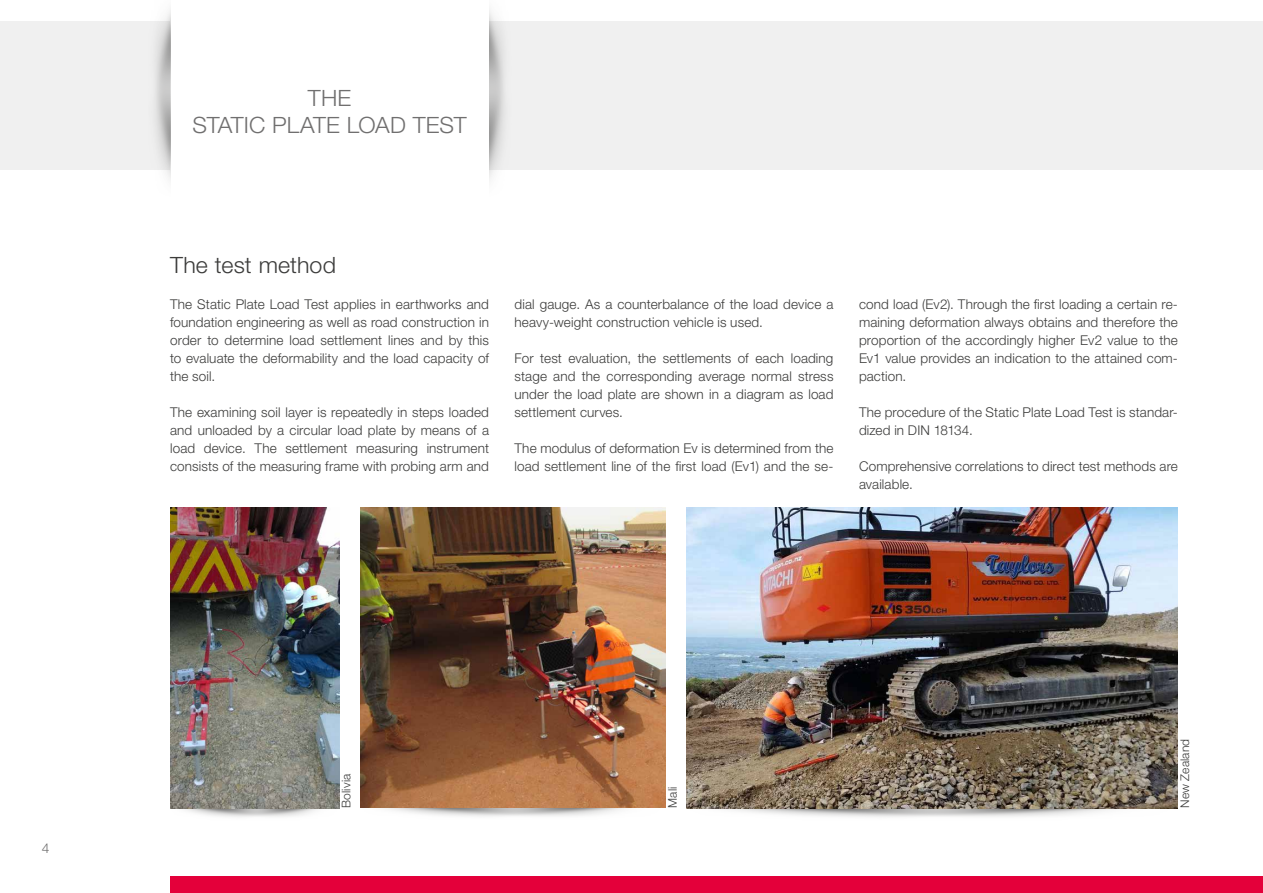
<style>
.page{position:relative;width:1263px;height:893px;background:#fff}
.page>*{position:absolute;margin:0;border:0;box-sizing:border-box;transform-origin:0 0}
.t1{font:300 22.5px/27px "Helvetica Neue LT Std";letter-spacing:-.01em;color:#706f6f;text-align:center}
.t2{font:300 22.5px "Helvetica Neue LT Std";letter-spacing:.005em;color:#3c3c3b}
.t3{font:300 13.5px/18px "Helvetica Neue LT Std";letter-spacing:.01em;color:#3c3c3b;text-align:justify}
.t4{font:300 13.5px "Helvetica Neue LT Std";color:#706f6f}
.t5{font:300 12px "Helvetica Neue LT Std";letter-spacing:.015em;color:#3c3c3b}
</style>
<div class="page">
<div style="left:0;top:21px;width:1263px;height:149px;background:#f0f0f0"></div>
<div style="left:170px;top:876px;width:1093px;height:17px;background:#e4003a"></div>
<div style="left:170px;top:0;width:319px;height:198px;background:#fff"></div>
<img style="left:155px;top:11px;width:15px;height:167px">
<img style="left:489px;top:9px;width:16px;height:171px">
<img style="left:686px;top:507px;width:492px;height:310px">
<img style="left:361px;top:507px;width:305px;height:310px">
<img style="left:170px;top:507px;width:169px;height:310px">
<p class="t4" style="left:42px;top:840px;width:9px">4</p>
<h1 class="t1" style="left:192px;top:84px;width:276px">THE<br>STATIC PLATE LOAD TEST</h1>
<h1 class="t2" style="left:170px;top:251px;width:167px">The test method</h1>
<p class="t3" style="left:170px;top:295px;width:320px">The Static Plate Load Test applies in earthworks and foundation engineering as well as road construction in order to determine load settlement lines and by this to evaluate the deformability and the load capacity of the soil.</p>
<p class="t3" style="left:170px;top:403px;width:320px">The examining soil layer is repeatedly in steps loaded and unloaded by a circular load plate by means of a load device. The settlement measuring instrument consists of the measuring frame with probing arm and</p>
<p class="t3" style="left:514px;top:295px;width:320px">dial gauge. As a counterbalance of the load device a heavy-weight construction vehicle is used.</p>
<p class="t3" style="left:514px;top:349px;width:320px">For test evaluation, the settlements of each loading stage and the corresponding average normal stress under the load plate are shown in a diagram as load settlement curves.</p>
<p class="t3" style="left:514px;top:439px;width:320px">The modulus of deformation Ev is determined from the load settlement line of the fi rst load (Ev1) and the se-</p>
<p class="t3" style="left:859px;top:295px;width:320px">cond load (Ev2). Through the fi rst loading a certain re&shy;maining deformation always obtains and therefore the proportion of the accordingly higher Ev2 value to the Ev1 value provides an indication to the attained com&shy;paction.</p>
<p class="t3" style="left:859px;top:403px;width:320px">The procedure of the Static Plate Load Test is standar&shy;dized in DIN 18134.</p>
<p class="t3" style="left:859px;top:457px;width:320px">Comprehensive correlations to direct test methods are available.</p>
<p class="t5" style="left:339px;top:808px;width:36px;rotate:-90deg">Bolivia</p>
<p class="t5" style="left:665px;top:808px;width:23px;rotate:-90deg">Mali</p>
<p class="t5" style="left:1177px;top:808px;width:71px;rotate:-90deg">New Zealand</p>
</div>
